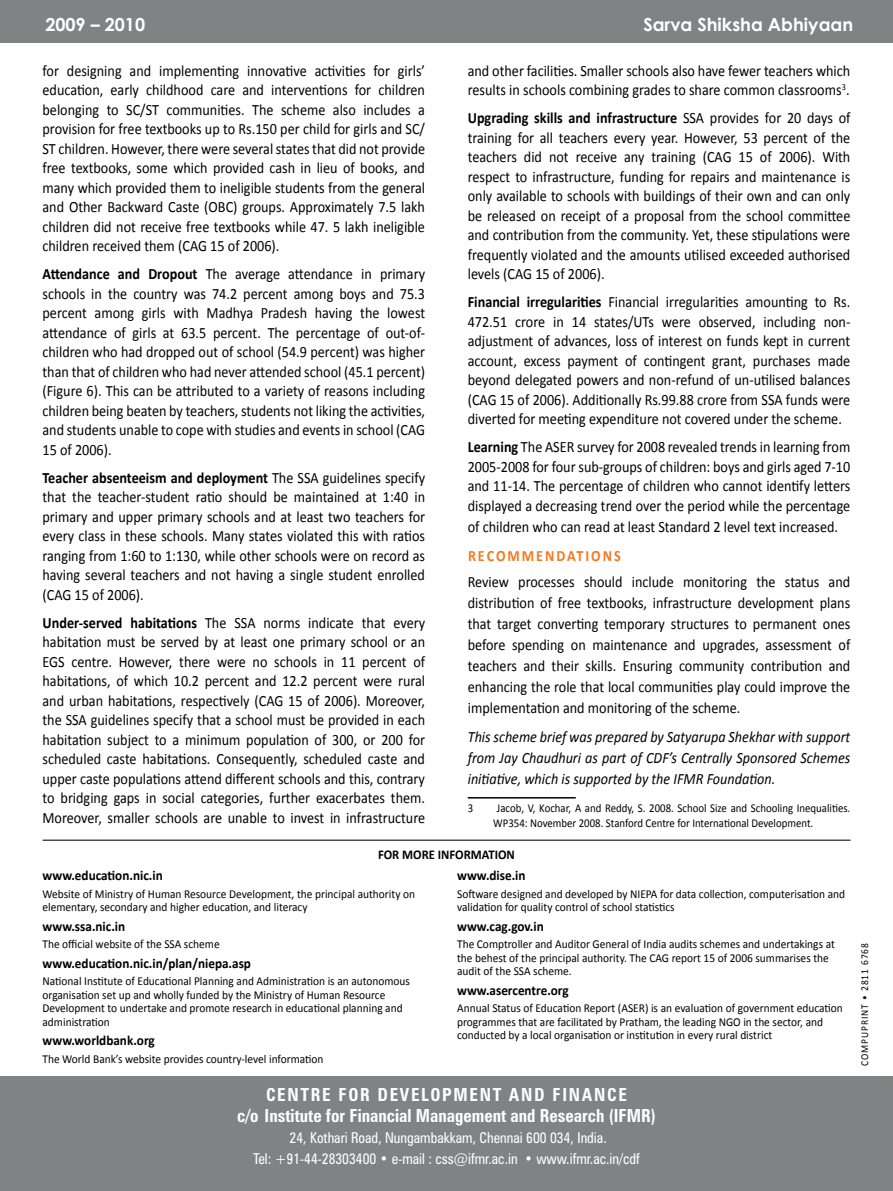
<style>
.page{position:relative;width:893px;height:1191px;background:#fff}
.page>*{position:absolute;margin:0;border:0;box-sizing:border-box;transform-origin:0 0}
.t1{font:700 condensed 18px/21px "Zurich BT";letter-spacing:.1em;color:#fff;text-align:right;scale:.95 1}
.t2{font:700 18px "Century Gothic";color:#fff}
.t3{font:15.75px/19.5px "Calibri";color:#000;text-align:justify;scale:.9 1}
.t4{font:italic 15.75px/21px "Calibri";color:#000;text-align:justify;scale:.9 1}
.t5{font:700 15.75px "Calibri";letter-spacing:.14em;color:#f4791f;scale:.9 1}
.t6{font:condensed 15px/21px "Zurich BT";color:#fff;text-align:center;scale:.95 1}
.t7{font:700 14.1px "Calibri";color:#000;scale:.94 1}
.t8{font:700 13.35px "Calibri";color:#000;scale:.94 1}
.t9{font:12.15px/13.5px "Calibri";color:#000;scale:.94 1}
.t10{font:12px/14.4px "Calibri";color:#000;scale:.9 1}
.t11{font:10.5px "Calibri";letter-spacing:.1em;color:#000;scale:.9 1}
.s1{font-weight:700}
</style>
<div class="page">
<div style="left:0;top:0;width:893px;height:43px;background:#808284"></div>
<div style="left:0;top:1076px;width:893px;height:115px;background:#808284"></div>
<hr style="left:468px;top:797px;width:108px;height:1px;background:#000">
<hr style="left:43px;top:839px;width:807px;height:1px;background:#000">
<p class="t2" style="left:45px;top:13px;width:101px">2009 – 2010</p>
<p class="t2" style="left:643px;top:13px;width:211px">Sarva Shiksha Abhiyaan</p>
<p class="t3" style="left:43px;top:60px;width:427px">for designing and implementing innovative activities for girls’ education, early childhood care and interventions for children belonging to SC/ST communities. The scheme also includes a provision for free textbooks up to Rs.150 per child for girls and SC/ ST children. However, there were several states that did not provide free textbooks, some which provided cash in lieu of books, and many which provided them to ineligible students from the general and Other Backward Caste (OBC) groups. Approximately 7.5 lakh children did not receive free textbooks while 47. 5 lakh ineligible children received them (CAG 15 of 2006).</p>
<p class="t3" style="left:43px;top:263px;width:427px"><span class="s1">Attendance and Dropout</span> The average attendance in primary schools in the country was 74.2 percent among boys and 75.3 percent among girls with Madhya Pradesh having the lowest attendance of girls at 63.5 percent. The percentage of out-of&shy;children who had dropped out of school (54.9 percent) was higher than that of children who had never attended school (45.1 percent) (Figure 6). This can be attributed to a variety of reasons including children being beaten by teachers, students not liking the activities, and students unable to cope with studies and events in school (CAG 15 of 2006).</p>
<p class="t3" style="left:43px;top:467px;width:427px"><span class="s1">Teacher absenteeism and deployment</span> The SSA guidelines specify that the teacher-student ratio should be maintained at 1:40 in primary and upper primary schools and at least two teachers for every class in these schools. Many states violated this with ratios ranging from 1:60 to 1:130, while other schools were on record as having several teachers and not having a single student enrolled (CAG 15 of 2006).</p>
<p class="t3" style="left:43px;top:612px;width:427px"><span class="s1">Under-served habitations</span> The SSA norms indicate that every habitation must be served by at least one primary school or an EGS centre. However, there were no schools in 11 percent of habitations, of which 10.2 percent and 12.2 percent were rural and urban habitations, respectively (CAG 15 of 2006). Moreover, the SSA guidelines specify that a school must be provided in each habitation subject to a minimum population of 300, or 200 for scheduled caste habitations. Consequently, scheduled caste and upper caste populations attend different schools and this, contrary to bridging gaps in social categories, further exacerbates them.<br>Moreover, smaller schools are unable to invest in infrastructure</p>
<p class="t3" style="left:468px;top:60px;width:427px">and other facilities. Smaller schools also have fewer teachers which results in schools combining grades to share common classrooms<sup>3</sup>.</p>
<p class="t3" style="left:468px;top:107px;width:427px"><span class="s1">Upgrading skills and infrastructure</span> SSA provides for 20 days of training for all teachers every year. However, 53 percent of the teachers did not receive any training (CAG 15 of 2006). With respect to infrastructure, funding for repairs and maintenance is only available to schools with buildings of their own and can only be released on receipt of a proposal from the school committee and contribution from the community. Yet, these stipulations were frequently violated and the amounts utilised exceeded authorised levels (CAG 15 of 2006).</p>
<p class="t3" style="left:468px;top:291px;width:427px"><span class="s1">Financial irregularities</span> Financial irregularities amounting to Rs.<br>472.51 crore in 14 states/UTs were observed, including non&shy;adjustment of advances, loss of interest on funds kept in current account, excess payment of contingent grant, purchases made beyond delegated powers and non-refund of un-utilised balances (CAG 15 of 2006). Additionally Rs.99.88 crore from SSA funds were diverted for meeting expenditure not covered under the scheme.</p>
<p class="t3" style="left:468px;top:436px;width:427px"><span class="s1">Learning</span> The ASER survey for 2008 revealed trends in learning from 2005-2008 for four sub-groups of children: boys and girls aged 7-10 and 11-14. The percentage of children who cannot identify letters displayed a decreasing trend over the period while the percentage</p>
<p class="t3" style="left:468px;top:516px;width:413px">of children who can read at least Standard 2 level text increased.</p>
<p class="t5" style="left:468px;top:546px;width:171px">Recommendations</p>
<p class="t3" style="left:468px;top:570px;width:427px;line-height:21px">Review processes should include monitoring the status and distribution of free textbooks, infrastructure development plans that target converting temporary structures to permanent ones before spending on maintenance and upgrades, assessment of teachers and their skills. Ensuring community contribution and enhancing the role that local communities play could improve the implementation and monitoring of the scheme.</p>
<p class="t4" style="left:468px;top:725px;width:427px">This scheme brief was prepared by Satyarupa Shekhar with support from Jay Chaudhuri as part of CDF’s Centrally Sponsored Schemes initiative, which is supported by the IFMR Foundation.</p>
<p class="t10" style="left:468px;top:800px;width:8px">3</p>
<p class="t10" style="left:493px;top:800px;width:398px;text-indent:4px">Jacob, V, Kochar, A and Reddy, S. 2008. School Size and Schooling Inequalities.<br>WP354: November 2008. Stanford Centre for International Development.</p>
<p class="t8" style="left:378px;top:846px;width:36px">FOR MORE</p>
<p class="t8" style="left:438px;top:846px;width:28px">IN FORMATION</p>
<p class="t7" style="left:43px;top:866px;width:129px">www.education.nic.in</p>
<p class="t9" style="left:43px;top:886px;width:398px">Website of Ministry of Human Resource Development, the principal authority on elementary, secondary and higher education, and literacy</p>
<p class="t7" style="left:43px;top:917px;width:89px">www.ssa.nic.in</p>
<p class="t9" style="left:43px;top:937px;width:190px">The official website of the SSA scheme</p>
<p class="t7" style="left:43px;top:954px;width:223px">www.education.nic.in/plan/niepa.asp</p>
<p class="t9" style="left:43px;top:974px;width:392px">National Institute of Educational Planning and Administration is an autonomous organisation set up and wholly funded by the Ministry of Human Resource Development to undertake and promote research in educational planning and administration</p>
<p class="t7" style="left:43px;top:1031px;width:121px">www.worldbank.org</p>
<p class="t9" style="left:43px;top:1051px;width:301px">The World Bank’s website provides country-level information</p>
<p class="t7" style="left:457px;top:866px;width:74px">www.dise.in</p>
<p class="t9" style="left:457px;top:886px;width:414px">Software designed and developed by NIEPA for data collection, computerisation and validation for quality control of school statistics</p>
<p class="t7" style="left:457px;top:917px;width:94px">www.cag.gov.in</p>
<p class="t9" style="left:457px;top:937px;width:403px">The Comptroller and Auditor General of India audits schemes and undertakings at the behest of the principal authority. The CAG report 15 of 2006 summarises the audit of the SSA scheme.</p>
<p class="t7" style="left:457px;top:981px;width:120px">www.asercentre.org</p>
<p class="t9" style="left:457px;top:1001px;width:412px">Annual Status of Education Report (ASER) is an evaluation of government education programmes that are facilitated by Pratham, the leading NGO in the sector, and conducted by a local organisation or institution in every rural district</p>
<p class="t1" style="left:237px;top:1083px;width:412px">Centre for Development and Finance<br>c/o Institute for Financial Management and Research (IFMR</p>
<p class="t1" style="left:651px;top:1104px;width:7px">)</p>
<p class="t6" style="left:253px;top:1126px;width:409px">24, Kothari Road, Nungambakkam, Chennai 600 034, India.<br>Tel: +91-44-28303400 • e-mail : css@ifmr.ac.in • www.ifmr.ac.in/cdf</p>
<p class="t2" style="left:150px;top:1148px;width:286px">Centre for Development Finance</p>
<p class="t11" style="left:858px;top:1065px;width:138px;rotate:-90deg">COMPUPRINT • 2811 6768</p>
</div>
